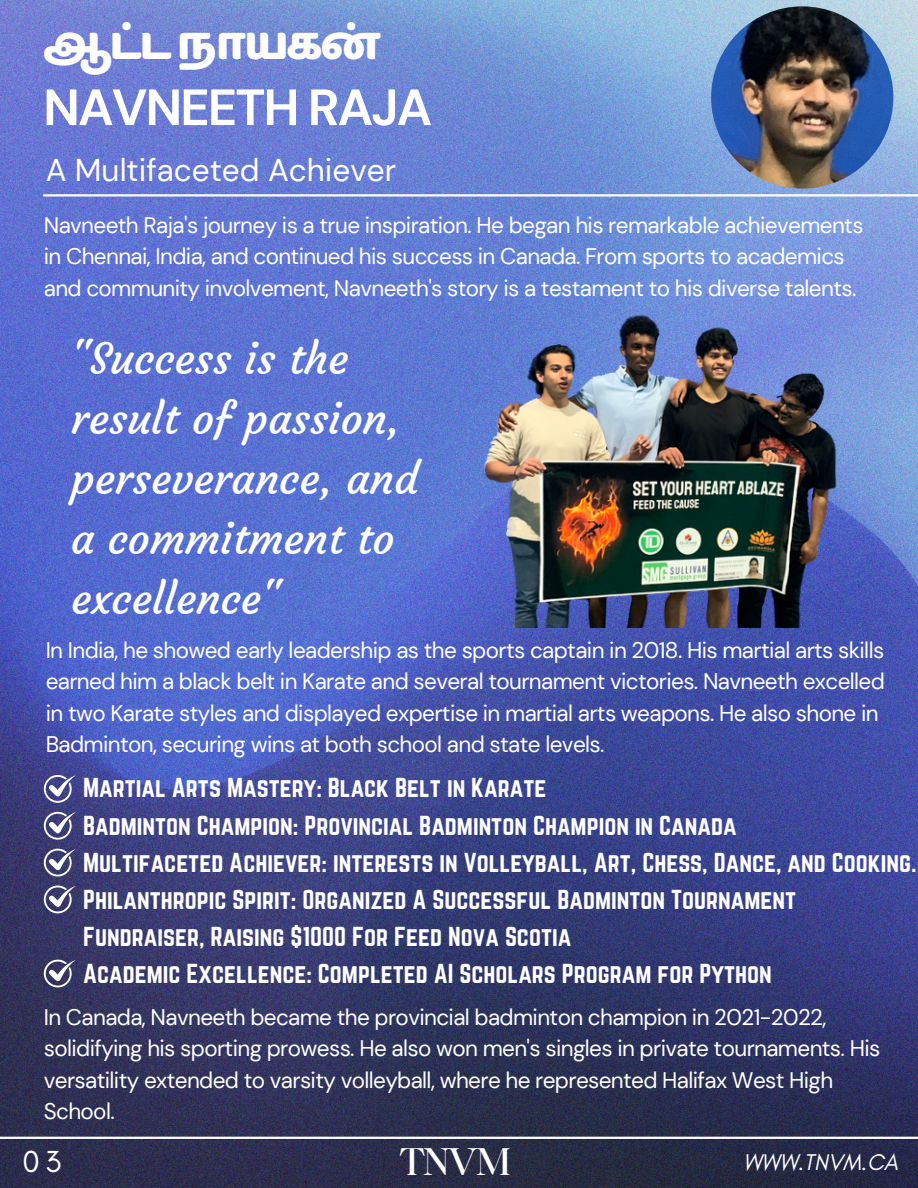
<style>
.page{position:relative;width:918px;height:1188px;background:#fff}
.page>*{position:absolute;margin:0;border:0;box-sizing:border-box;transform-origin:0 0}
.t1{font:700 50.85px "DM Sans";letter-spacing:-.035em;color:#fff}
.t2{font:46.35px "Baloo Thambi";letter-spacing:-.035em;color:#fff}
.t3{font:43.2px/60px "Courgette";color:#fff}
.t4{font:300 41.4px "Boston Angel";color:#fff}
.t5{font:31.5px "DM Sans";color:#fff}
.t6{font:31.05px "Glacial Indifference";color:#fff}
.t7{font:24px/37.2px "Norwester";color:#fff}
.t8{font:italic 23.1px "Glacial Indifference";color:#fff}
.t9{font:22.5px/31.5px "DM Sans";letter-spacing:-.03em;color:#fff}
</style>
<div class="page">
<img style="left:0;top:0;width:918px;height:1188px">
<hr style="left:43px;top:194px;width:875px;height:2px;background:#fff">
<hr style="left:0;top:1137px;width:918px;height:2px;background:#fff">
<img style="left:711px;top:6px;width:182px;height:183px;border-radius:50%">
<img style="left:449px;top:294px;width:445px;height:333px">
<svg style="left:44px;top:849px;width:31px;height:28px"></svg>
<svg style="left:44px;top:812px;width:31px;height:28px"></svg>
<svg style="left:44px;top:775px;width:31px;height:28px"></svg>
<svg style="left:44px;top:960px;width:31px;height:27px"></svg>
<svg style="left:44px;top:886px;width:31px;height:27px"></svg>
<p class="t2" style="left:43px;top:10px;width:308px">ஆட்டநா யகன்</p>
<p class="t1" style="left:43px;top:75px;width:391px">NAVNEETH RAJA</p>
<p class="t5" style="left:46px;top:149px;width:352px">A Multifaceted Achiever</p>
<p class="t9" style="left:44px;top:209px;width:821px">Navneeth Raja's journey is a true inspiration. He began his remarkable achievements in Chennai, India, and continued his success in Canada. From sports to academics and community involvement, Navneeth's story is a testament to his diverse talents.</p>
<p class="t3" style="left:71px;top:329px;width:349px">"Success is the result of passion, perseverance, and a commitment to excellence"</p>
<p class="t9" style="left:46px;top:635px;width:841px">In India, he showed early leadership as the sports captain in 2018. His martial arts skills earned him a black belt in Karate and several tournament victories. Navneeth excelled in two Karate styles and displayed expertise in martial arts weapons. He also shone in Badminton, securing wins at both school and state levels.</p>
<p class="t7" style="left:83px;top:769px;width:465px">Martial Arts Mastery: Black Belt in Karate</p>
<p class="t7" style="left:83px;top:806px;width:655px">Badminton Champion: Provincial Badminton Champion in Canada</p>
<p class="t7" style="left:83px;top:843px;width:835px">Multifaceted Achiever: interests in Volleyball, Art, Chess, Dance, and Cooking.</p>
<p class="t7" style="left:83px;top:881px;width:714px">Philanthropic Spirit: Organized A Successful Badminton Tournament<br>Fundraiser, Raising $1000 For Feed Nova Scotia</p>
<p class="t7" style="left:83px;top:955px;width:690px">Academic Excellence: Completed AI Scholars Program for Python</p>
<p class="t9" style="left:44px;top:1001px;width:838px">In Canada, Navneeth became the provincial badminton champion in 2021-2022, solidifying his sporting prowess. He also won men's singles in private tournaments. His versatility extended to varsity volleyball, where he represented Halifax West High School.</p>
<p class="t6" style="left:23px;top:1143px;width:40px">03</p>
<p class="t4" style="left:400px;top:1137px;width:112px">TNVM</p>
<p class="t8" style="left:743px;top:1148px;width:156px">WWW.TNVM.CA</p>
</div>
